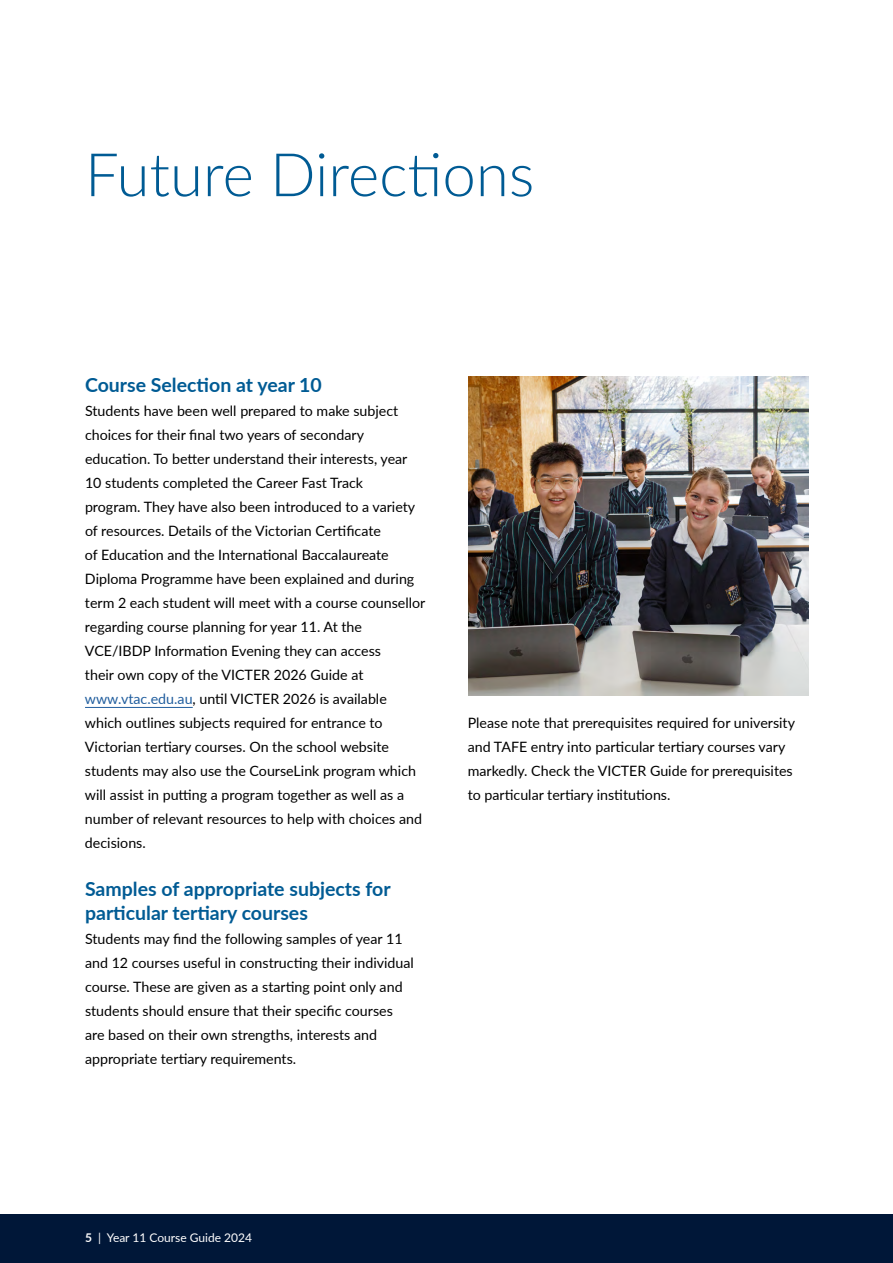
<style>
.page{position:relative;width:893px;height:1263px;background:#fff}
.page>*{position:absolute;margin:0;border:0;box-sizing:border-box;transform-origin:0 0}
.t1{font:300 60px "Lato";color:#005b94}
.t2{font:700 19.5px/24px "Lato";color:#005b94}
.t3{font:14.25px/24px "Lato";color:#000}
.t4{font:12px "Lato";color:#fff}
.s1{color:#215e9e}
.s2{font-weight:700}
</style>
<div class="page">
<div style="left:0;top:1214px;width:893px;height:49px;background:#001738"></div>
<hr style="left:85px;top:707px;width:108px;height:1px;background:#215e9e">
<img style="left:468px;top:376px;width:341px;height:319px">
<h1 class="t1" style="left:85px;top:133px;width:451px">Future Directions</h1>
<h2 class="t2" style="left:85px;top:372px;width:238px">Course Selection at year 10</h2>
<p class="t3" style="left:85px;top:398px;width:342px">Students have been well prepared to make subject choices for their final two years of secondary education. To better understand their interests, year 10 students completed the Career Fast Track<br>program. They have also been introduced to a variety of resources. Details of the Victorian Certificate<br>of Education and the International Baccalaureate Diploma Programme have been explained and during term 2 each student will meet with a course counsellor regarding course planning for year 11. At the VCE/IBDP Information Evening they can access<br>their own copy of the VICTER 2026 Guide at <span class="s1">www.vtac.edu.au</span>, until VICTER 2026 is available which outlines subjects required for entrance to Victorian tertiary courses. On the school website students may also use the CourseLink program which will assist in putting a program together as well as a number of relevant resources to help with choices and decisions.</p>
<h2 class="t2" style="left:85px;top:876px;width:307px">Samples of appropriate subjects for particular tertiary courses</h2>
<p class="t3" style="left:85px;top:926px;width:330px">Students may find the following samples of year 11 and 12 courses useful in constructing their individual course. These are given as a starting point only and students should ensure that their specific courses are based on their own strengths, interests and appropriate tertiary requirements.</p>
<p class="t3" style="left:468px;top:711px;width:329px">Please note that prerequisites required for university and TAFE entry into particular tertiary courses vary markedly. Check the VICTER Guide for prerequisites to particular tertiary institutions.</p>
<p class="t4" style="left:85px;top:1229px;width:168px"><span class="s2">5</span> | Year 11 Course Guide 2024</p>
</div>
